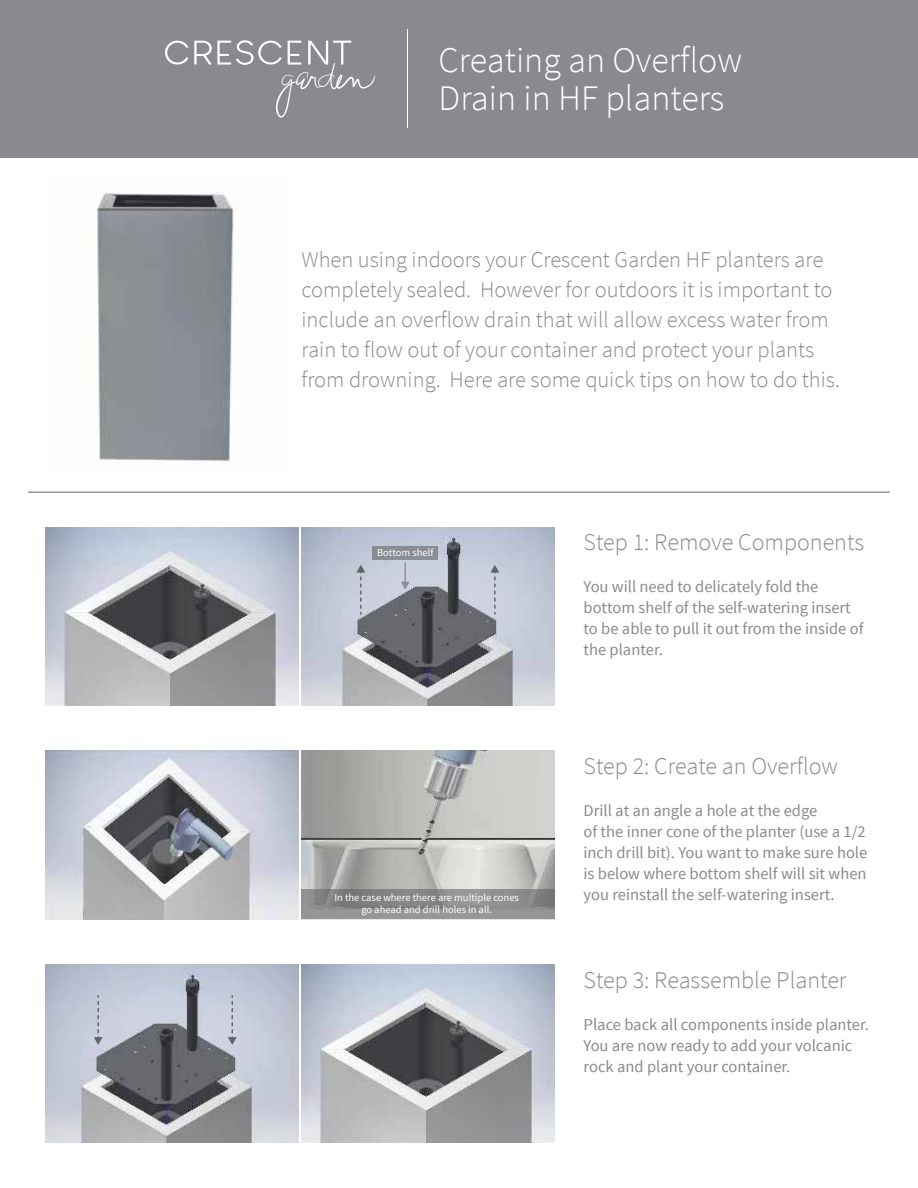
<style>
.page{position:relative;width:918px;height:1188px;background:#fff}
.page>*{position:absolute;margin:0;border:0;box-sizing:border-box;transform-origin:0 0}
.t1{font:300 36px/38.1px "Source Sans Pro";color:#fff}
.t2{font:300 24px "Source Sans Pro";color:#898a8d}
.t3{font:300 22.5px/30px "Source Sans Pro";color:#898a8d}
.t4{font:16.5px/21px "Source Sans Pro";color:#898a8d}
.t5{font:10.5px/12.6px "Source Sans Pro";color:#fff;text-align:center}
</style>
<div class="page">
<img style="left:45px;top:527px;width:253px;height:178px">
<img style="left:301px;top:527px;width:254px;height:178px">
<div style="left:373px;top:546px;width:65px;height:14px;background:#898d95"></div>
<div style="left:0;top:0;width:918px;height:158px;background:#898a8d"></div>
<svg style="left:165px;top:41px;width:23px;height:24px"></svg>
<svg style="left:194px;top:40px;width:181px;height:78px"></svg>
<hr style="left:407px;top:30px;width:1px;height:98px;background:#fff">
<img style="left:45px;top:965px;width:253px;height:178px">
<img style="left:301px;top:965px;width:254px;height:178px">
<img style="left:45px;top:750px;width:253px;height:169px">
<img style="left:301px;top:750px;width:254px;height:139px">
<img style="left:97px;top:192px;width:141px;height:270px">
<svg style="left:301px;top:889px;width:254px;height:30px;background:#8b8b8c"></svg>
<hr style="left:28px;top:492px;width:862px;height:1px;background:#636466">
<svg style="left:356px;top:565px;width:9px;height:49px"></svg>
<svg style="left:490px;top:565px;width:9px;height:49px"></svg>
<svg style="left:228px;top:996px;width:9px;height:49px"></svg>
<svg style="left:94px;top:996px;width:9px;height:49px"></svg>
<hr style="left:404px;top:562px;width:2px;height:22px;background:#636466">
<svg style="left:401px;top:582px;width:9px;height:7px"></svg>
<h1 class="t1" style="left:439px;top:41px;width:305px">Creating an Overflow<br>Drain in HF planters</h1>
<p class="t3" style="left:301px;top:245px;width:540px">When using indoors your Crescent Garden HF planters are completely sealed. However for outdoors it is important to include an overflow drain that will allow excess water from rain to flow out of your container and protect your plants from drowning. Here are some quick tips on how to do this.</p>
<p class="t5" style="left:377px;top:547px;width:58px">Bottom shelf</p>
<p class="t5" style="left:334px;top:891px;width:186px">In the case where there are multiple cones go ahead and drill holes in all.</p>
<h2 class="t2" style="left:584px;top:528px;width:282px">Step 1: Remove Components</h2>
<p class="t4" style="left:584px;top:577px;width:281px">You will need to delicately fold the bottom shelf of the self-watering insert to be able to pull it out from the inside of the planter.</p>
<h2 class="t2" style="left:584px;top:751px;width:256px">Step 2: Create an Overflow</h2>
<p class="t4" style="left:584px;top:800px;width:285px">Drill at an angle a hole at the edge<br>of the inner cone of the planter (use a 1/2 inch drill bit). You want to make sure hole is below where bottom shelf will sit when you reinstall the self-watering insert.</p>
<h2 class="t2" style="left:584px;top:965px;width:265px">Step 3: Reassemble Planter</h2>
<p class="t4" style="left:584px;top:1014px;width:287px">Place back all components inside planter.<br>You are now ready to add your volcanic rock and plant your container.</p>
</div>
